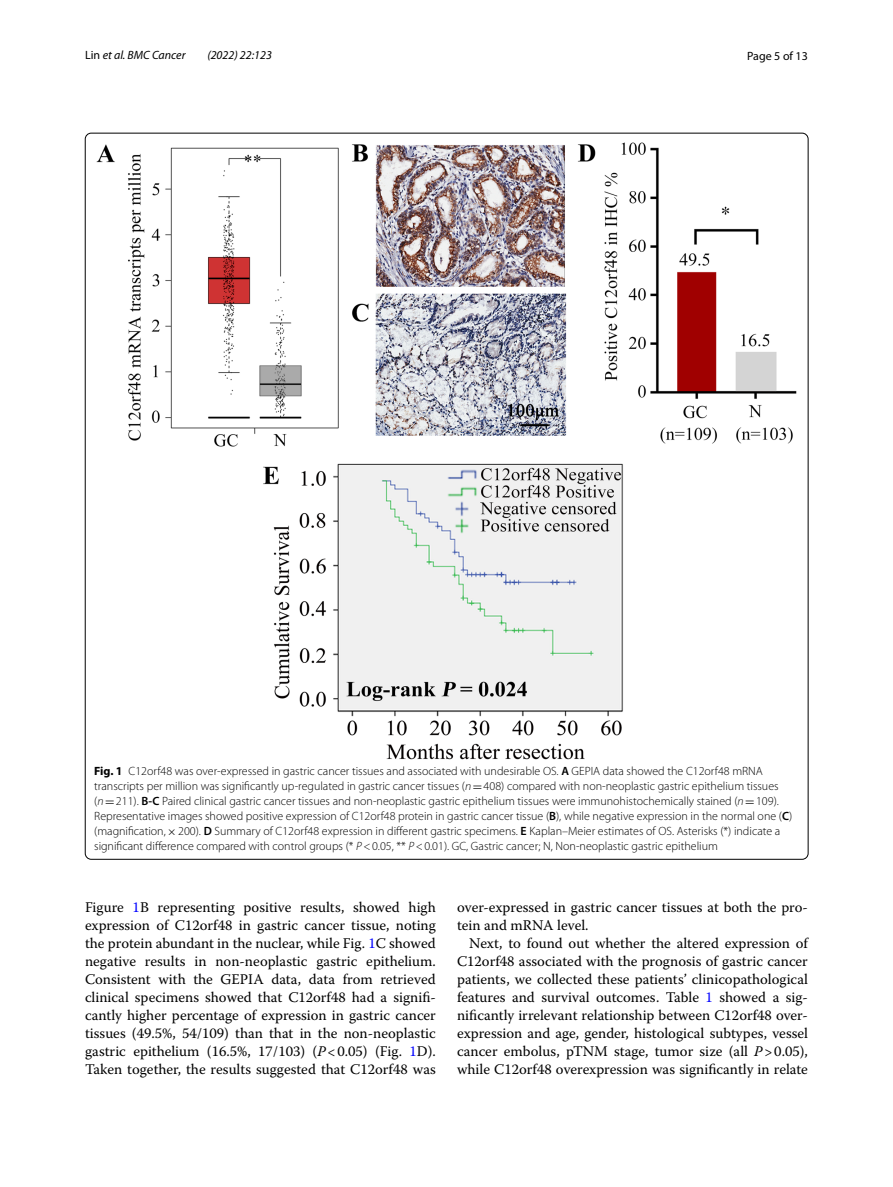
<style>
.page{position:relative;width:893px;height:1187px;background:#fff}
.page>*{position:absolute;margin:0;border:0;box-sizing:border-box;transform-origin:0 0}
.t1{font:14.7px/18px "Warnock Pro";color:#000;text-align:justify}
.t2{font:300 12px/15px "Myriad Pro";color:#000}
.t3{font:italic 12px "Myriad Pro";color:#000}
.t4{font:12px "Myriad Pro";color:#000}
.s1{font-style:normal}
.s2{font-weight:700}
.s3{font-weight:600}
.s4{font-style:italic}
.s5{font-family:"MTSY";font-weight:400}
.s6{color:#00f}
</style>
<div class="page">
<img style="left:96px;top:142px;width:701px;height:617px">
<p class="t3" style="left:85px;top:48px;width:102px"><span class="s1">Lin</span> et al. BMC Cancer</p>
<p class="t3" style="left:207px;top:48px;width:66px">(2022) 22:123</p>
<p class="t4" style="left:747px;top:48px;width:62px">Page 5 of 13</p>
<p class="t2" style="left:94px;top:763px;width:700px"><span class="s2">Fig. 1</span> C12orf48 was over-expressed in gastric cancer tissues and associated with undesirable OS. <span class="s3">A</span> GEPIA data showed the C12orf48 mRNA transcripts per million was significantly up-regulated in gastric cancer tissues (<span class="s4">n</span><span class="s5">=</span>408) compared with non-neoplastic gastric epithelium tissues (<span class="s4">n</span><span class="s5">=</span>211). <span class="s3">B-C</span> Paired clinical gastric cancer tissues and non-neoplastic gastric epithelium tissues were immunohistochemically stained (<span class="s4">n</span><span class="s5">=</span>109).<br>Representative images showed positive expression of C12orf48 protein in gastric cancer tissue (<span class="s3">B</span>), while negative expression in the normal one (<span class="s3">C</span>) (magnification,<span class="s5">×</span>200). <span class="s3">D</span> Summary of C12orf48 expression in different gastric specimens. <span class="s3">E</span> Kaplan–Meier estimates of OS. Asterisks (*) indicate a significant difference compared with control groups (* <span class="s4">P</span>&lt;0.05, ** <span class="s4">P</span>&lt;0.01). GC, Gastric cancer; N, Non-neoplastic gastric epithelium</p>
<p class="t1" style="left:85px;top:897px;width:352px">Figure <span class="s6">1</span>B representing positive results, showed high expression of C12orf48 in gastric cancer tissue, noting the protein abundant in the nuclear, while Fig. <span class="s6">1</span>C showed negative results in non-neoplastic gastric epithelium.<br>Consistent with the GEPIA data, data from retrieved clinical specimens showed that C12orf48 had a signifi&shy;cantly higher percentage of expression in gastric cancer tissues (49.5%, 54/109) than that in the non-neoplastic gastric epithelium (16.5%, 17/103) (<span class="s4">P</span>&lt;0.05) (Fig. <span class="s6">1</span>D).<br>Taken together, the results suggested that C12orf48 was</p>
<p class="t1" style="left:457px;top:897px;width:352px">over-expressed in gastric cancer tissues at both the pro&shy;tein and mRNA level.</p>
<p class="t1" style="left:457px;top:933px;width:352px;text-indent:12px">Next, to found out whether the altered expression of C12orf48 associated with the prognosis of gastric cancer patients, we collected these patients’ clinicopathological features and survival outcomes. Table <span class="s6">1</span> showed a sig&shy;nificantly irrelevant relationship between C12orf48 over&shy;expression and age, gender, histological subtypes, vessel cancer embolus, pTNM stage, tumor size (all <span class="s4">P</span>&gt;0.05), while C12orf48 overexpression was significantly in relate</p>
</div>
